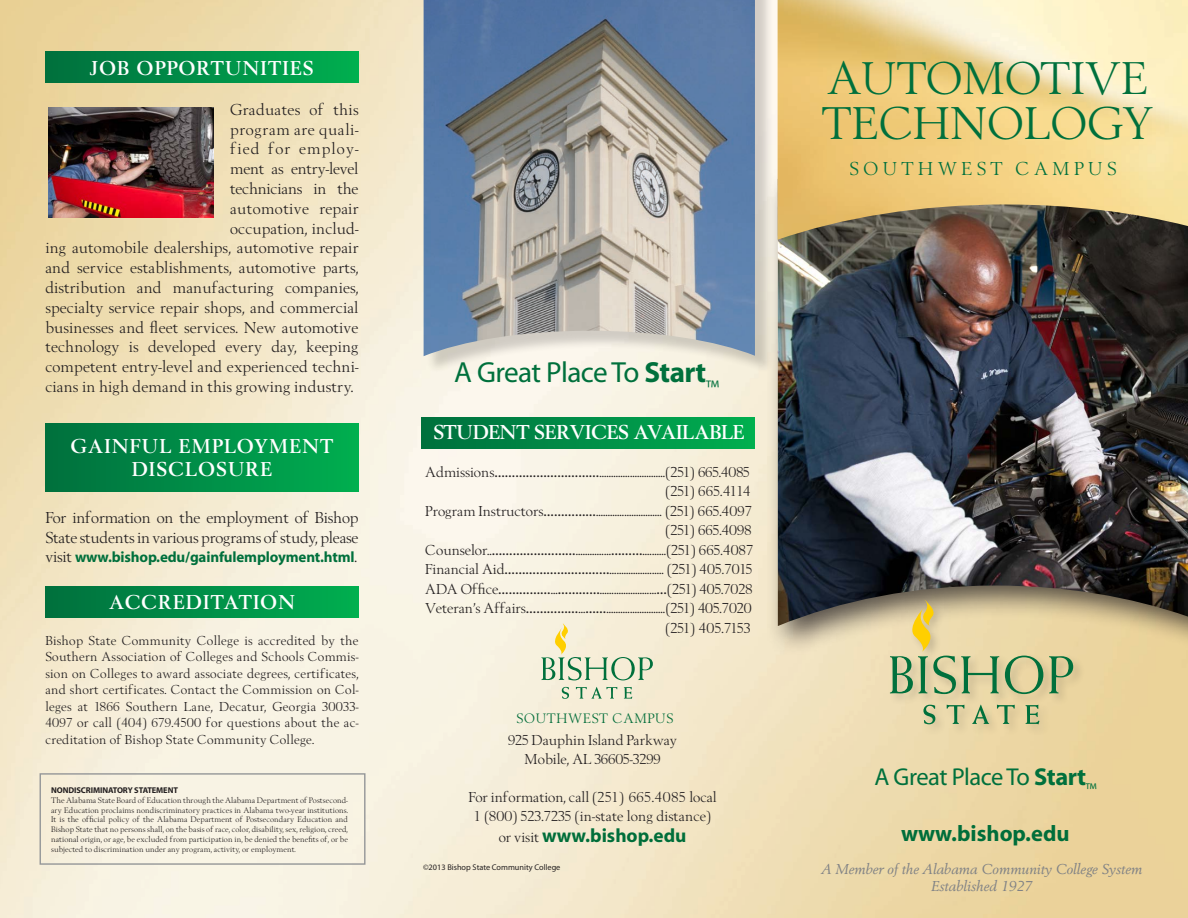
<style>
.page{position:relative;width:1188px;height:918px;background:#fff}
.page>*{position:absolute;margin:0;border:0;box-sizing:border-box;transform-origin:0 0}
.t1{font:47.85px/44.7px "Berling";letter-spacing:.01em;color:#00703c}
.t2{font:29.1px "Myriad";letter-spacing:-.025em;color:#00703c}
.t3{font:24.45px "Myriad";letter-spacing:-.025em;color:#00703c}
.t4{font:700 22.5px "Myriad";color:#006e3a}
.t5{font:21px/22.5px "Berling Bld";letter-spacing:.06em;color:#fff;text-align:center}
.t6{font:21px "Berling Bld";letter-spacing:-.01em;color:#fff}
.t7{font:19.5px "Berling";letter-spacing:.23em;color:#00703c}
.t8{font:700 19.35px "Myriad";color:#006e3a}
.t9{font:16.5px "Berling";letter-spacing:.01em;color:#231f20}
.t10{font:16.5px/19.8px "Berling";letter-spacing:-.01em;color:#231f20}
.t11{font:16.5px "Berling";letter-spacing:.04em;color:#231f20}
.t12{font:16.5px "Berling";letter-spacing:.07em;color:#231f20}
.t13{font:15px/19.5px "Berling";color:#231f20;text-align:center}
.t14{font:700 15px "Myriad";letter-spacing:-.01em;color:#00703c}
.t15{font:14.25px "Berling";letter-spacing:.05em;color:#006c38}
.t16{font:italic 14.1px/17px "Berling";color:#808285;text-align:center}
.t17{font:13.5px/16.5px "Berling";letter-spacing:.02em;color:#231f20;text-align:justify}
.t18{font:8.4px/9.8px "Berling";letter-spacing:.01em;color:#231f20;text-align:justify}
.t19{font:700 8.4px "Myriad";letter-spacing:-.01em;color:#231f20}
.t20{font:8.25px "Myriad";color:#231f20}
.s1{font-family:"Berling";font-weight:400;font-size:16.5px;color:#231f20}
.s2{font-weight:700}
.s3{font-family:"Berling";font-weight:400;font-size:15px;color:#231f20}
</style>
<div class="page">
<img style="left:0;top:0;width:1188px;height:918px">
<div style="left:766px;top:166px;width:422px;height:495px;background:#231f20;opacity:.75"></div>
<img style="left:778px;top:240px;width:410px;height:386px">
<img style="left:778px;top:0;width:410px;height:240px">
<div style="left:45px;top:423px;width:314px;height:69px;background:linear-gradient(to right,#006f3e,#00ae50)"></div>
<div style="left:45px;top:52px;width:314px;height:30px;background:linear-gradient(to right,#006f3e,#00ae50)"></div>
<div style="left:426px;top:0;width:348px;height:374px;background:#231f20;opacity:.2"></div>
<img style="left:424px;top:0;width:331px;height:356px">
<svg style="left:541px;top:623px;width:112px;height:57px;background:#dcdfc2"></svg>
<svg style="left:562px;top:687px;width:7px;height:12px"></svg>
<svg style="left:576px;top:687px;width:41px;height:12px"></svg>
<svg style="left:624px;top:687px;width:8px;height:12px"></svg>
<div style="left:422px;top:417px;width:333px;height:31px;background:linear-gradient(to right,#00703e,#00af50)"></div>
<div style="left:45px;top:587px;width:314px;height:30px;background:linear-gradient(to right,#006f3e,#00ae50)"></div>
<div style="left:40px;top:773px;width:326px;height:92px;border:1px solid #949698"></div>
<img style="left:49px;top:108px;width:165px;height:110px">
<div style="left:888px;top:599px;width:198px;height:137px;background:#231f20;opacity:.19"></div>
<svg style="left:890px;top:599px;width:109px;height:95px;background:#c8c492"></svg>
<svg style="left:1005px;top:656px;width:38px;height:38px"></svg>
<svg style="left:1049px;top:656px;width:24px;height:37px"></svg>
<svg style="left:923px;top:705px;width:12px;height:19px"></svg>
<svg style="left:947px;top:705px;width:17px;height:19px"></svg>
<svg style="left:972px;top:705px;width:17px;height:19px"></svg>
<svg style="left:997px;top:705px;width:18px;height:19px"></svg>
<svg style="left:1026px;top:705px;width:13px;height:19px"></svg>
<h3 class="t5" style="left:90px;top:59px;width:225px">JOB OPPORTUNITIES</h3>
<p class="t9" style="left:230px;top:98px;width:130px">Graduates of this</p>
<p class="t11" style="left:230px;top:118px;width:130px">program are quali-</p>
<p class="t12" style="left:230px;top:138px;width:130px">fied for employ-</p>
<p class="t10" style="left:230px;top:160px;width:130px">ment as entry-level</p>
<p class="t10" style="left:230px;top:180px;width:130px">technicians in the</p>
<p class="t9" style="left:230px;top:197px;width:130px">automotive repair</p>
<p class="t9" style="left:230px;top:217px;width:130px">occupation, includ-</p>
<p class="t9" style="left:45px;top:237px;width:315px">ing automobile dealerships, automotive repair</p>
<p class="t9" style="left:45px;top:257px;width:315px">and service establishments, automotive parts,</p>
<p class="t9" style="left:45px;top:276px;width:315px">distribution and manufacturing companies,</p>
<p class="t9" style="left:45px;top:296px;width:315px">specialty service repair shops, and commercial</p>
<p class="t9" style="left:45px;top:316px;width:315px">businesses and fleet services. New automotive</p>
<p class="t9" style="left:45px;top:336px;width:315px">technology is developed every day, keeping</p>
<p class="t9" style="left:45px;top:356px;width:315px">competent entry-level and experienced techni-</p>
<p class="t9" style="left:45px;top:375px;width:309px">cians in high demand in this growing industry.</p>
<h3 class="t5" style="left:71px;top:437px;width:264px">GAINFUL EMPLOYMENT<br>DISCLOSURE</h3>
<p class="t10" style="left:45px;top:509px;width:315px">For information on the employment of Bishop<br>State students in various programs of study, please</p>
<p class="t14" style="left:45px;top:550px;width:313px"><span class="s1">visit</span> www.bishop.edu/gainfulemployment.html<span class="s1">.</span></p>
<h3 class="t5" style="left:109px;top:592px;width:187px">ACCREDITATION</h3>
<p class="t17" style="left:45px;top:633px;width:315px">Bishop State Community College is accredited by the Southern Association of Colleges and Schools Commis&shy;sion on Colleges to award associate degrees, certificates, and short certificates. Contact the Commission on Col&shy;leges at 1866 Southern Lane, Decatur, Georgia 30033- 4097 or call (404) 679.4500 for questions about the ac&shy;creditation of Bishop State Community College.</p>
<p class="t19" style="left:51px;top:786px;width:128px">NONDISCRIMINATORY STATEMENT</p>
<p class="t18" style="left:51px;top:796px;width:298px">The Alabama State Board of Education through the Alabama Department of Postsecond&shy;ary Education proclaims nondiscriminatory practices in Alabama two-year institutions.<br>It is the official policy of the Alabama Department of Postsecondary Education and Bishop State that no persons shall, on the basis of race, color, disability, sex, religion, creed, national origin, or age, be excluded from participation in, be denied the benefits of, or be subjected to discrimination under any program, activity, or employment.</p>
<h2 class="t2" style="left:454px;top:358px;width:267px">A Great Place To <span class="s2">Start</span><sub>™</sub></h2>
<h3 class="t6" style="left:434px;top:418px;width:313px">STUDENT SERVICES AVAILABLE</h3>
<p class="t13" style="left:425px;top:463px;width:329px;text-align:right">Admissions…………………………............................(251) 665.4085 (251) 665.4114<br>Program Instructors……………............................ (251) 665.4097 (251) 665.4098<br>Counselor..……………………...............………..........(251) 665.4087<br>Financial Aid…………………………....................... (251) 405.7015<br>ADA Office……………...…………........................…(251) 405.7028<br>Veteran’s Affairs……………...…….........................(251) 405.7020 (251) 405.7153</p>
<p class="t15" style="left:516px;top:709px;width:159px">SOUTHWEST CAMPUS</p>
<p class="t13" style="left:508px;top:731px;width:171px">925 Dauphin Island Parkway<br>Mobile, AL 36605-3299</p>
<p class="t13" style="left:468px;top:788px;width:250px">For information, call (251) 665.4085 local<br>1 (800) 523.7235 (in-state long distance)</p>
<p class="t8" style="left:499px;top:826px;width:189px"><span class="s3">or visit</span> www.bishop.edu</p>
<p class="t20" style="left:423px;top:863px;width:139px">©2013 Bishop State Community College</p>
<h1 class="t1" style="left:822px;top:60px;width:333px">AUTOMOTIVE<br>TECHNOLOGY</h1>
<h3 class="t7" style="left:849px;top:156px;width:269px">SOUTHWEST CAMPUS</h3>
<h3 class="t3" style="left:874px;top:764px;width:224px">A Great Place To <span class="s2">Start</span><sub>™</sub></h3>
<h3 class="t4" style="left:901px;top:821px;width:170px">www.bishop.edu</h3>
<p class="t16" style="left:821px;top:860px;width:323px">A Member of the Alabama Community College System<br>Established 1927</p>
</div>
